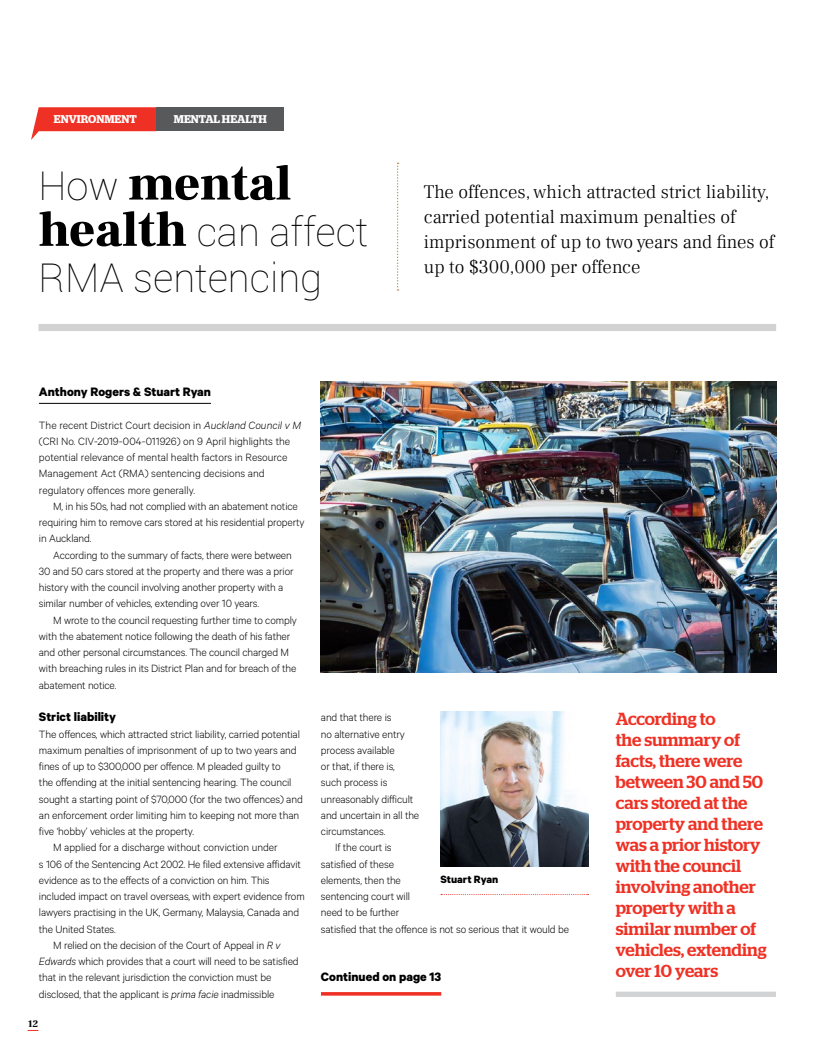
<style>
.page{position:relative;width:815px;height:1053px;background:#fff}
.page>*{position:absolute;margin:0;border:0;box-sizing:border-box;transform-origin:0 0}
.t1{font:900 50px "Frank Ruhl Libre";color:#000}
.t2{font:100 40px/46.2px "Roboto";color:#000}
.t3{font:300 18.75px/25px "Frank Ruhl Libre";color:#000}
.t4{font:500 17.5px/21px "Stag";color:#ee3124}
.t5{font:700 13.75px "Calibre";color:#000}
.t6{font:300 11.88px/16.2px "Calibre";letter-spacing:-.01em;color:#000}
.t7{font:700 11.88px "Calibre";color:#000}
.t8{font:600 11.25px "Stag";color:#fff}
.t9{font:900 10px "Frank Ruhl Libre";color:#000}
.s1{font-family:"Roboto";font-weight:100;font-size:40px}
.s2{font-family:"Frank Ruhl Libre";font-weight:900;font-size:50px}
.s3{font-style:italic}
</style>
<div class="page">
<hr style="left:39px;top:403px;width:172px;height:1px;background:#000">
<img style="left:321px;top:381px;width:455px;height:291px">
<div style="left:616px;top:991px;width:160px;height:5px;background:#d1d3d4"></div>
<svg style="left:31px;top:107px;width:126px;height:33px"></svg>
<div style="left:157px;top:107px;width:127px;height:24px;background:#58595b"></div>
<div style="left:39px;top:324px;width:737px;height:7px;background:#d2d2d2"></div>
<svg style="left:397px;top:163px;width:2px;height:128px"></svg>
<img style="left:440px;top:711px;width:148px;height:155px">
<svg style="left:321px;top:992px;width:120px;height:3px"></svg>
<p class="t8" style="left:54px;top:113px;width:84px">ENVIRONMENT</p>
<p class="t8" style="left:174px;top:112px;width:95px">MENTAL HEALTH</p>
<h1 class="t1" style="left:39px;top:153px;width:255px"><span class="s1">How</span> mental</h1>
<h2 class="t2" style="left:39px;top:207px;width:331px"><span class="s2">health</span> can affect<br>RMA sentencing</h2>
<h3 class="t3" style="left:424px;top:179px;width:352px">The offences, which attracted strict liability, carried potential maximum penalties of imprisonment of up to two years and fines of up to $300,000 per offence</h3>
<p class="t5" style="left:39px;top:383px;width:173px">Anthony Rogers &amp; Stuart Ryan</p>
<p class="t6" style="left:39px;top:416px;width:264px">The recent District Court decision in <span class="s3">Auckland Council v M </span>(CRI No. CIV-2019-004-011926) on 9 April highlights the potential relevance of mental health factors in Resource Management Act (RMA) sentencing decisions and regulatory offences more generally.</p>
<p class="t6" style="left:39px;top:497px;width:267px;text-indent:14px">M, in his 50s, had not complied with an abatement notice requiring him to remove cars stored at his residential property in Auckland.</p>
<p class="t6" style="left:39px;top:546px;width:256px;text-indent:14px">According to the summary of facts, there were between 30 and 50 cars stored at the property and there was a prior history with the council involving another property with a similar number of vehicles, extending over 10 years.</p>
<p class="t6" style="left:39px;top:611px;width:259px;text-indent:14px">M wrote to the council requesting further time to comply with the abatement notice following the death of his father and other personal circumstances. The council charged M with breaching rules in its District Plan and for breach of the abatement notice.</p>
<p class="t5" style="left:39px;top:708px;width:79px">Strict liability</p>
<p class="t6" style="left:39px;top:725px;width:263px">The offences, which attracted strict liability, carried potential</p>
<p class="t6" style="left:39px;top:741px;width:259px">maximum penalties of imprisonment of up to two years and</p>
<p class="t6" style="left:39px;top:757px;width:243px">fines of up to $300,000 per offence. M pleaded guilty to</p>
<p class="t6" style="left:39px;top:774px;width:254px">the offending at the initial sentencing hearing. The council</p>
<p class="t6" style="left:39px;top:790px;width:265px">sought a starting point of $70,000 (for the two offences) and</p>
<p class="t6" style="left:39px;top:806px;width:262px">an enforcement order limiting him to keeping not more than</p>
<p class="t6" style="left:39px;top:822px;width:157px">five ‘hobby’ vehicles at the property.</p>
<p class="t6" style="left:53px;top:839px;width:226px">M applied for a discharge without conviction under</p>
<p class="t6" style="left:39px;top:855px;width:264px">s 106 of the Sentencing Act 2002. He filed extensive affidavit</p>
<p class="t6" style="left:39px;top:871px;width:232px">evidence as to the effects of a conviction on him. This</p>
<p class="t6" style="left:39px;top:887px;width:267px">included impact on travel overseas, with expert evidence from</p>
<p class="t6" style="left:39px;top:904px;width:262px">lawyers practising in the UK, Germany, Malaysia, Canada and</p>
<p class="t6" style="left:39px;top:920px;width:78px">the United States.</p>
<p class="t6" style="left:53px;top:936px;width:229px">M relied on the decision of the Court of Appeal in <span class="s3">R v</span></p>
<p class="t6" style="left:39px;top:952px;width:261px"><span class="s3">Edwards</span> which provides that a court will need to be satisfied</p>
<p class="t6" style="left:39px;top:968px;width:234px">that in the relevant jurisdiction the conviction must be</p>
<p class="t6" style="left:39px;top:985px;width:237px">disclosed, that the applicant is <span class="s3">prima facie</span> inadmissible</p>
<p class="t9" style="left:28px;top:1017px;width:12px">12</p>
<p class="t6" style="left:321px;top:708px;width:72px">and that there is</p>
<p class="t6" style="left:321px;top:725px;width:85px">no alternative entry</p>
<p class="t6" style="left:321px;top:741px;width:75px">process available</p>
<p class="t6" style="left:321px;top:757px;width:75px">or that, if there is,</p>
<p class="t6" style="left:321px;top:773px;width:68px">such process is</p>
<p class="t6" style="left:321px;top:790px;width:94px">unreasonably difficult</p>
<p class="t6" style="left:321px;top:806px;width:100px">and uncertain in all the</p>
<p class="t6" style="left:321px;top:822px;width:66px">circumstances.</p>
<p class="t6" style="left:335px;top:838px;width:58px">If the court is</p>
<p class="t6" style="left:321px;top:855px;width:75px">satisfied of these</p>
<p class="t6" style="left:321px;top:871px;width:81px">elements, then the</p>
<p class="t6" style="left:321px;top:887px;width:91px">sentencing court will</p>
<p class="t6" style="left:321px;top:903px;width:80px">need to be further</p>
<p class="t6" style="left:321px;top:920px;width:250px">satisfied that the offence is not so serious that it would be</p>
<p class="t7" style="left:440px;top:872px;width:59px">Stuart Ryan</p>
<p class="t5" style="left:321px;top:968px;width:122px">Continued on page 13</p>
<h3 class="t4" style="left:616px;top:708px;width:152px">According to<br>the summary of facts, there were between 30 and 50 cars stored at the property and there was a prior history with the council involving another property with a similar number of vehicles, extending over 10 years</h3>
</div>
